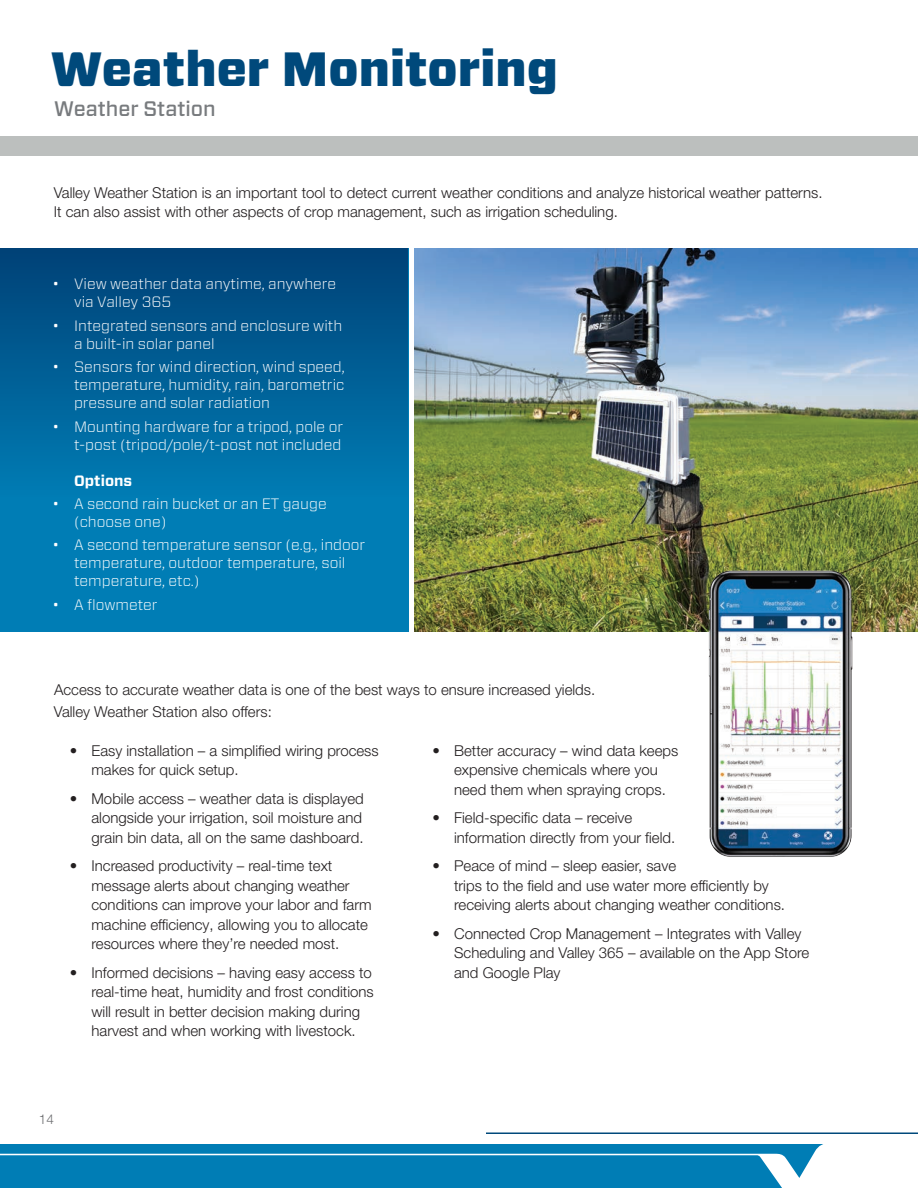
<style>
.page{position:relative;width:918px;height:1188px;background:#fff}
.page>*{position:absolute;margin:0;border:0;box-sizing:border-box;transform-origin:0 0}
.t1{font:900 48px "Forza";color:#00497b}
.t2{font:500 21px "Forza";color:#787b7e}
.t3{font:300 15px/19.5px "Helvetica Neue LT Pro";color:#231f20}
.t4{font:300 15px/18px "Forza";color:#fff}
.t5{font:700 15px "Forza";color:#fff}
.t6{font:300 13.5px "Helvetica Neue LT Pro";color:#6c6d70}
</style>
<div class="page">
<img style="left:415px;top:248px;width:503px;height:384px">
<div style="left:0;top:137px;width:918px;height:19px;background:#bcbfbe"></div>
<div style="left:0;top:248px;width:408px;height:384px;background:#007db5"></div>
<div style="left:0;top:248px;width:408px;height:249px;background:linear-gradient(to bottom,#004177,#007cb4)"></div>
<img style="left:698px;top:559px;width:163px;height:298px">
<hr style="left:486px;top:1132px;width:432px;height:2px;background:#00497b">
<svg style="left:0;top:1144px;width:823px;height:44px;background:#1286ba"></svg>
<h1 class="t1" style="left:51px;top:37px;width:509px">Weather Monitoring</h1>
<h2 class="t2" style="left:54px;top:95px;width:163px">Weather Station</h2>
<p class="t3" style="left:54px;top:183px;width:767px">Valley Weather Station is an important tool to detect current weather conditions and analyze historical weather patterns.<br>It can also assist with other aspects of crop management, such as irrigation scheduling.</p>
<p class="t4" style="left:74px;top:275px;width:264px;text-indent:-22px">• View weather data anytime, anywhere via Valley 365</p>
<p class="t4" style="left:74px;top:316px;width:270px;text-indent:-22px">• Integrated sensors and enclosure with a built-in solar panel</p>
<p class="t4" style="left:74px;top:358px;width:272px;text-align:justify;text-indent:-22px">• Sensors for wind direction, wind speed, temperature, humidity, rain, barometric pressure and solar radiation</p>
<p class="t4" style="left:53px;top:417px;width:292px;text-align:right">• Mounting hardware for a tripod, pole or t-post (tripod/pole/t-post not included</p>
<p class="t5" style="left:74px;top:470px;width:60px">Options</p>
<p class="t4" style="left:74px;top:494px;width:254px;text-indent:-22px">• A second rain bucket or an ET gauge (choose one)</p>
<p class="t4" style="left:74px;top:536px;width:293px;text-indent:-22px">• A second temperature sensor (e.g., indoor temperature, outdoor temperature, soil temperature, etc.)</p>
<p class="t4" style="left:52px;top:595px;width:107px">• A flowmeter</p>
<p class="t3" style="left:54px;top:679px;width:540px;line-height:21.6px">Access to accurate weather data is one of the best ways to ensure increased yields.<br>Valley Weather Station also offers:</p>
<p class="t3" style="left:92px;top:740px;width:289px;text-indent:-22px">• Easy installation – a simplified wiring process makes for quick setup.</p>
<p class="t3" style="left:92px;top:788px;width:274px;text-align:justify;text-indent:-22px">• Mobile access – weather data is displayed alongside your irrigation, soil moisture and grain bin data, all on the same dashboard.</p>
<p class="t3" style="left:92px;top:856px;width:282px;text-indent:-22px">• Increased productivity – real-time text message alerts about changing weather conditions can improve your labor and farm machine efficiency, allowing you to allocate resources where they’re needed most.</p>
<p class="t3" style="left:92px;top:962px;width:284px;text-indent:-22px">• Informed decisions – having easy access to real-time heat, humidity and frost conditions will result in better decision making during harvest and when working with livestock.</p>
<p class="t6" style="left:39px;top:1111px;width:17px">14</p>
<p class="t3" style="left:433px;top:740px;width:247px;text-align:center">• Better accuracy – wind data keeps expensive chemicals where you<br>need them when spraying crops.</p>
<p class="t3" style="left:454px;top:808px;width:220px;text-indent:-22px">• Field-specific data – receive information directly from your field.</p>
<p class="t3" style="left:454px;top:856px;width:330px;text-indent:-22px">• Peace of mind – sleep easier, save<br>trips to the field and use water more efficiently by receiving alerts about changing weather conditions.</p>
<p class="t3" style="left:454px;top:923px;width:357px;text-indent:-22px">• Connected Crop Management – Integrates with Valley<br>Scheduling and Valley 365 – available on the App Store and Google Play</p>
</div>
